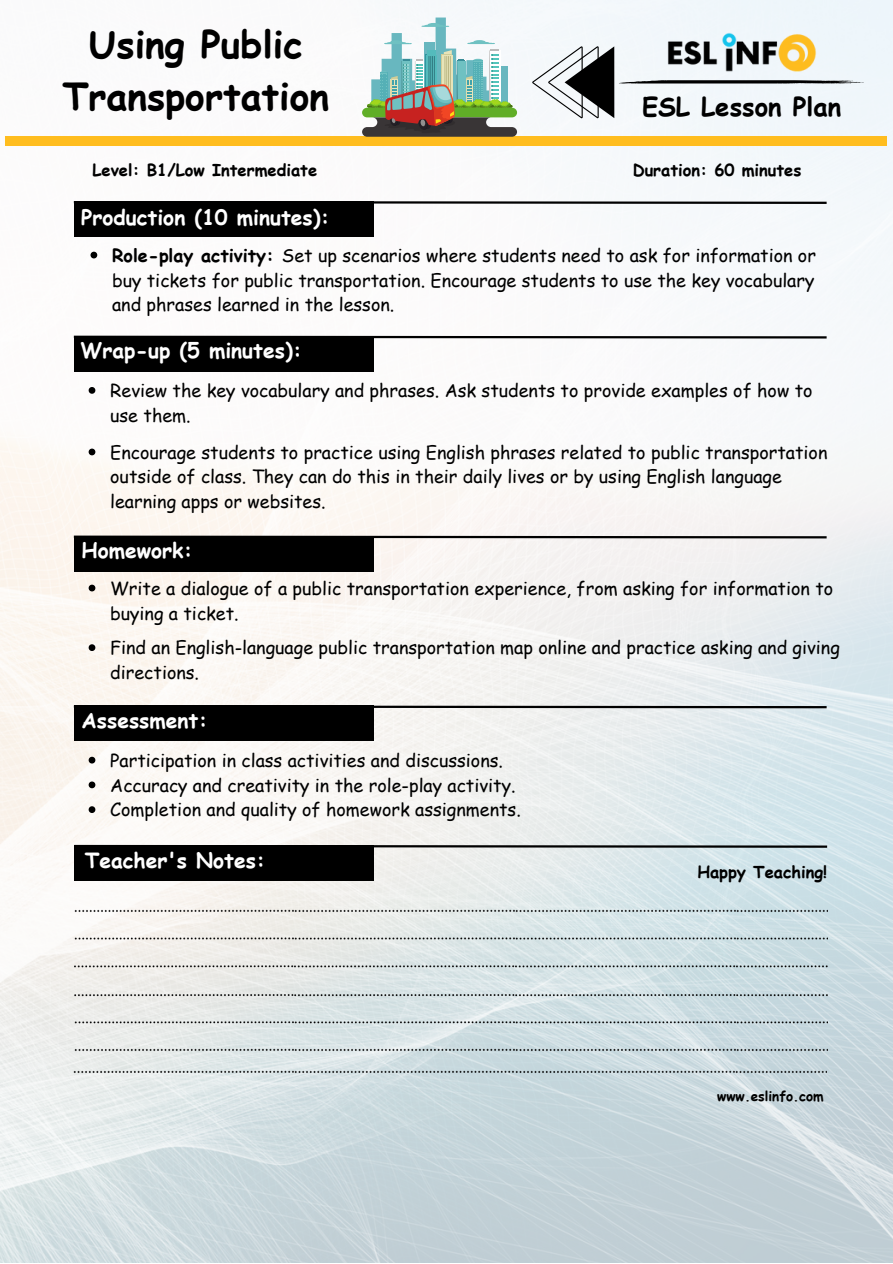
<style>
.page{position:relative;width:893px;height:1264px;background:#fff}
.page>*{position:absolute;margin:0;border:0;box-sizing:border-box;transform-origin:0 0}
.t1{font:700 37.5px/51.8px "Comic Sans MS";color:#000;text-align:center}
.t2{font:700 25.65px "Comic Sans MS";color:#000}
.t3{font:700 21px "Comic Sans MS";color:#fff}
.t4{font:18px/24.8px "Comic Sans MS";color:#000}
.t5{font:700 16.5px "Comic Sans MS";color:#000}
.t6{font:700 13.5px "Comic Sans MS";color:#000}
.s1{font-weight:700}
</style>
<div class="page">
<img style="left:0;top:0;width:892px;height:1262px">
<div style="left:5px;top:136px;width:882px;height:9px;background:#ffbd1f"></div>
<div style="left:74px;top:336px;width:299px;height:35px;background:#000"></div>
<svg style="left:72px;top:334px;width:756px;height:5px"></svg>
<svg style="left:89px;top:387px;width:6px;height:7px"></svg>
<svg style="left:89px;top:448px;width:6px;height:7px"></svg>
<div style="left:74px;top:536px;width:299px;height:35px;background:#000"></div>
<svg style="left:72px;top:534px;width:756px;height:5px"></svg>
<div style="left:74px;top:706px;width:299px;height:35px;background:#000"></div>
<svg style="left:72px;top:704px;width:756px;height:5px"></svg>
<svg style="left:89px;top:756px;width:6px;height:7px"></svg>
<svg style="left:89px;top:781px;width:6px;height:7px"></svg>
<svg style="left:89px;top:806px;width:6px;height:7px"></svg>
<div style="left:74px;top:845px;width:300px;height:35px;background:#000"></div>
<svg style="left:72px;top:843px;width:757px;height:5px"></svg>
<img style="left:74px;top:899px;width:753px;height:172px">
<img style="left:74px;top:1060px;width:439px;height:24px">
<img style="left:515px;top:1060px;width:311px;height:24px">
<svg style="left:89px;top:584px;width:6px;height:7px"></svg>
<svg style="left:89px;top:644px;width:6px;height:7px"></svg>
<div style="left:74px;top:202px;width:299px;height:35px;background:#000"></div>
<svg style="left:72px;top:200px;width:756px;height:5px"></svg>
<svg style="left:90px;top:252px;width:7px;height:6px"></svg>
<img style="left:666px;top:7px;width:150px;height:39px">
<svg style="left:532px;top:46px;width:331px;height:72px"></svg>
<svg style="left:362px;top:18px;width:155px;height:119px"></svg>
<p class="t1" style="left:62px;top:17px;width:268px">Using Public<br>Transportation</p>
<p class="t2" style="left:642px;top:88px;width:201px">ESL Lesson Plan</p>
<p class="t5" style="left:92px;top:158px;width:226px">Level: B1/Low Intermediate</p>
<p class="t5" style="left:632px;top:158px;width:170px">Duration: 60 minutes</p>
<p class="t3" style="left:81px;top:202px;width:250px">Production (10 minutes):</p>
<p class="t4" style="left:112px;top:242px;width:705px;text-align:justify"><span class="s1">Role-play activity:</span> Set up scenarios where students need to ask for information or buy tickets for public transportation. Encourage students to use the key vocabulary and phrases learned in the lesson.</p>
<p class="t3" style="left:81px;top:335px;width:223px">Wrap-up (5 minutes):</p>
<p class="t4" style="left:110px;top:377px;width:703px">Review the key vocabulary and phrases. Ask students to provide examples of how to use them.</p>
<p class="t4" style="left:110px;top:439px;width:718px">Encourage students to practice using English phrases related to public transportation outside of class. They can do this in their daily lives or by using English language learning apps or websites.</p>
<p class="t3" style="left:81px;top:535px;width:113px">Homework:</p>
<p class="t4" style="left:110px;top:575px;width:724px">Write a dialogue of a public transportation experience, from asking for information to buying a ticket.</p>
<p class="t4" style="left:110px;top:634px;width:731px">Find an English-language public transportation map online and practice asking and giving directions.</p>
<p class="t3" style="left:81px;top:705px;width:127px">Assessment:</p>
<p class="t4" style="left:110px;top:747px;width:394px">Participation in class activities and discussions.</p>
<p class="t4" style="left:110px;top:772px;width:407px">Accuracy and creativity in the role-play activity.</p>
<p class="t4" style="left:110px;top:796px;width:412px">Completion and quality of homework assignments.</p>
<p class="t3" style="left:85px;top:844px;width:182px">Teacher's Notes:</p>
<p class="t5" style="left:697px;top:859px;width:131px">Happy Teaching!</p>
<p class="t6" style="left:717px;top:1086px;width:108px">www.eslinfo.com</p>
</div>
